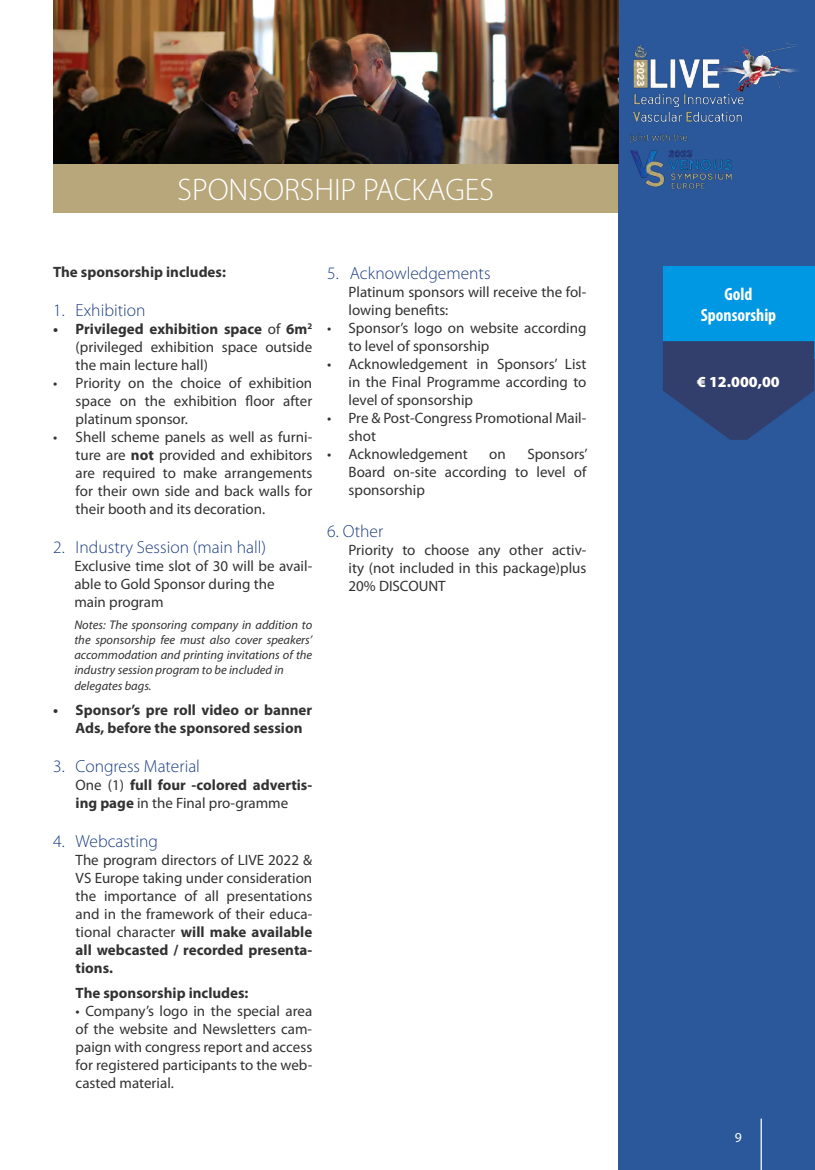
<style>
.page{position:relative;width:815px;height:1170px;background:#fff}
.page>*{position:absolute;margin:0;border:0;box-sizing:border-box;transform-origin:0 0}
.t1{font:300 31.25px "Myriad Pro";color:#fff}
.t2{font:700 condensed 17.75px/21.4px "Myriad Pro";color:#fff;text-align:center}
.t3{font:300 17.5px "Myriad Pro";color:#1d3e81}
.t4{font:900 15.5px "Myriad Pro";color:#fff}
.t5{font:15px/18px "Myriad Pro";color:#323232;text-align:justify}
.t6{font:700 15px/18px "Myriad Pro";color:#323232}
.t7{font:13.75px "Myriad Pro";color:#fff}
.t8{font:italic 12.5px/15px "Myriad Pro";color:#323232}
.s1{font-weight:700}
.s2{font-weight:400}
</style>
<div class="page">
<div style="left:53px;top:163px;width:565px;height:50px;background:#b8a77b"></div>
<div style="left:618px;top:0;width:197px;height:1169px;background:#2b589b"></div>
<hr style="left:761px;top:1118px;width:1px;height:51px;background:#fff">
<img style="left:618px;top:37px;width:180px;height:153px">
<img style="left:53px;top:0;width:565px;height:163px">
<div style="left:663px;top:266px;width:151px;height:92px;background:#0098e3"></div>
<svg style="left:663px;top:341px;width:151px;height:99px"></svg>
<h1 class="t1" style="left:177px;top:170px;width:318px">SPONSORSHIP PACKAGES</h1>
<p class="t6" style="left:53px;top:262px;width:174px">The sponsorship includes:</p>
<p class="t3" style="left:53px;top:300px;width:94px">1. Exhibition</p>
<p class="t5" style="left:76px;top:320px;width:238px;text-indent:-22px"><span class="s1">• Privileged exhibition space</span> of <span class="s1">6m</span><sup>2 </sup>(privileged exhibition space outside the main lecture hall)</p>
<p class="t5" style="left:76px;top:374px;width:238px;text-indent:-23px">• Priority on the choice of exhibition space on the exhibition floor after platinum sponsor.</p>
<p class="t5" style="left:76px;top:428px;width:238px;text-indent:-23px">• Shell scheme panels as well as furni&shy;ture are <span class="s1">not</span> provided and exhibitors are required to make arrangements for their own side and back walls for their booth and its decoration.</p>
<p class="t3" style="left:53px;top:537px;width:214px">2. Industry Session (main hall)</p>
<p class="t5" style="left:74px;top:557px;width:239px;text-align:left">Exclusive time slot of 30 will be avail&shy;able to Gold Sponsor during the<br>main program</p>
<p class="t8" style="left:74px;top:617px;width:239px">Notes: The sponsoring company in addition to the sponsorship fee must also cover speakers’ accommodation and printing invitations of the industry session program to be included in delegates bags.</p>
<p class="t6" style="left:76px;top:700px;width:238px;text-indent:-22px">• Sponsor’s pre roll video or banner<br>Ads, before the sponsored session</p>
<p class="t3" style="left:53px;top:755px;width:148px">3. Congress Material</p>
<p class="t6" style="left:76px;top:775px;width:238px"><span class="s2">One (1)</span> full four -colored advertis&shy;ing page <span class="s2">in the Final pro-gramme</span></p>
<p class="t3" style="left:53px;top:830px;width:106px">4. Webcasting</p>
<p class="t5" style="left:76px;top:850px;width:238px">The program directors of LIVE 2022 &amp; VS Europe taking under consideration the importance of all presentations and in the framework of their educa&shy;tional character <span class="s1">will make available all webcasted / recorded presenta&shy;tions.</span></p>
<p class="t6" style="left:76px;top:983px;width:174px">The sponsorship includes:</p>
<p class="t5" style="left:76px;top:1001px;width:238px">• Company’s logo in the special area of the website and Newsletters cam&shy;paign with congress report and access for registered participants to the web&shy;casted material.</p>
<p class="t3" style="left:327px;top:263px;width:165px">5. Acknowledgements</p>
<p class="t5" style="left:349px;top:283px;width:239px">Platinum sponsors will receive the fol&shy;lowing benefits:</p>
<p class="t5" style="left:349px;top:319px;width:239px;text-indent:-21px">• Sponsor’s logo on website according to level of sponsorship</p>
<p class="t5" style="left:349px;top:355px;width:239px;text-indent:-21px">• Acknowledgement in Sponsors’ List in the Final Programme according to level of sponsorship</p>
<p class="t5" style="left:349px;top:409px;width:239px;text-indent:-21px">• Pre &amp; Post-Congress Promotional Mail&shy;shot</p>
<p class="t5" style="left:327px;top:445px;width:142px">• Acknowledgement</p>
<p class="t5" style="left:489px;top:445px;width:18px">on</p>
<p class="t5" style="left:349px;top:445px;width:241px;text-indent:179px">Sponsors’ Board on-site according to level of sponsorship</p>
<p class="t3" style="left:327px;top:521px;width:57px">6. Other</p>
<p class="t5" style="left:349px;top:541px;width:239px">Priority to choose any other activ&shy;ity (not included in this package)plus 20% DISCOUNT</p>
<p class="t2" style="left:701px;top:282px;width:77px">Gold<br>Sponsorship</p>
<p class="t4" style="left:697px;top:371px;width:84px">€ 12.000,00</p>
<p class="t7" style="left:735px;top:1128px;width:9px">9</p>
</div>
